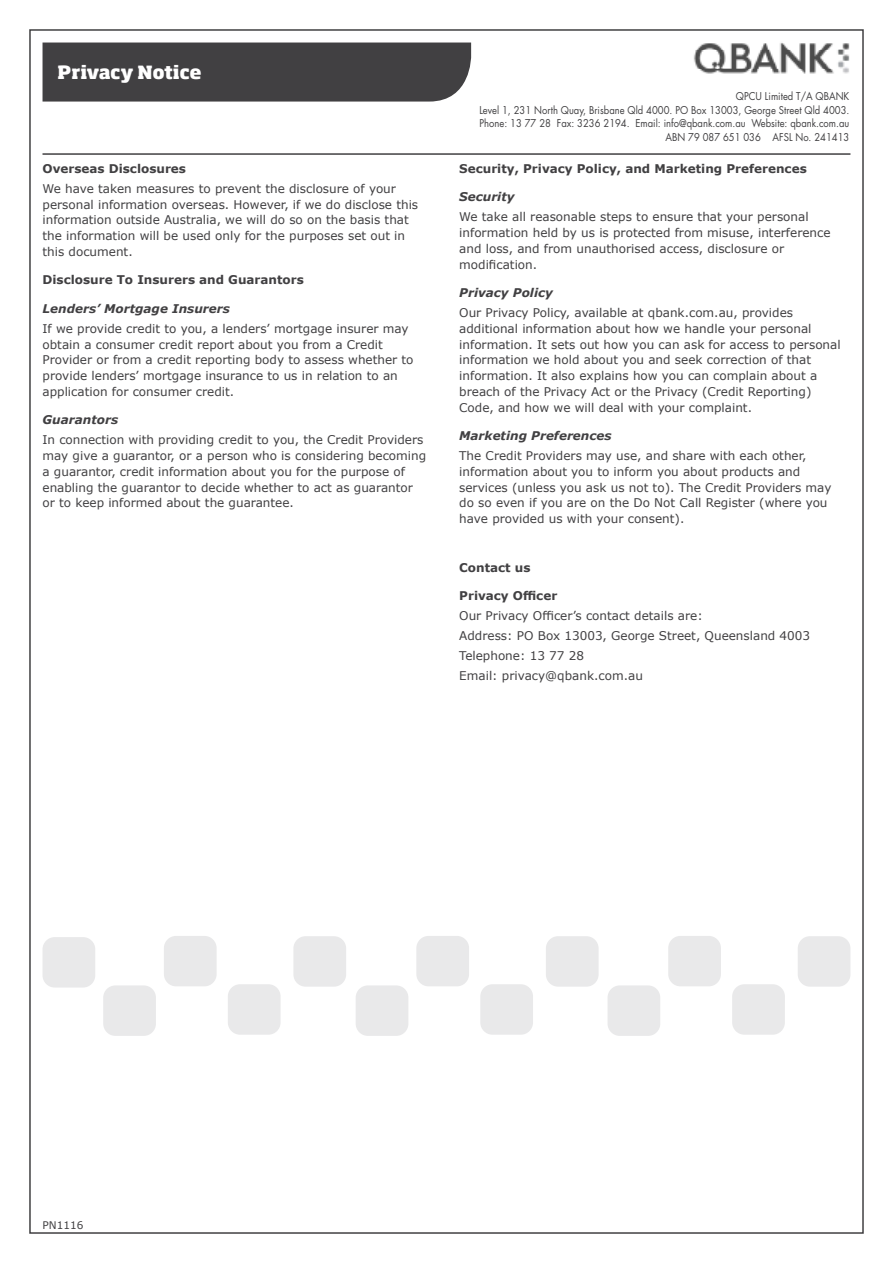
<style>
.page{position:relative;width:893px;height:1263px;background:#fff}
.page>*{position:absolute;margin:0;border:0;box-sizing:border-box;transform-origin:0 0}
.t1{font:800 18px "Soho Std";letter-spacing:-.025em;color:#fff}
.t2{font:12px/15.8px "Verdana";color:#414042}
.t3{font:700 12px "Verdana";color:#414042}
.t4{font:italic 700 12px "Verdana";color:#414042}
.t5{font:10.5px/13.5px "Futura Std";color:#414042;text-align:right;scale:.9 1}
.t6{font:10.5px "Verdana";color:#414042}
</style>
<div class="page">
<img style="left:693px;top:42px;width:157px;height:32px">
<div style="left:43px;top:43px;width:428px;height:59px;background:#414042"></div>
<hr style="left:43px;top:153px;width:807px;height:2px;background:#414042">
<div style="left:164px;top:936px;width:53px;height:50px;background:#e9e9ea;border-radius:12px"></div>
<div style="left:228px;top:984px;width:53px;height:51px;background:#e9e9ea;border-radius:12px"></div>
<div style="left:293px;top:936px;width:53px;height:51px;background:#e9e9ea;border-radius:12px"></div>
<div style="left:43px;top:937px;width:52px;height:50px;background:#e9e9ea;border-radius:12px"></div>
<div style="left:103px;top:985px;width:53px;height:51px;background:#e9e9ea;border-radius:12px"></div>
<div style="left:416px;top:936px;width:53px;height:50px;background:#e9e9ea;border-radius:12px"></div>
<div style="left:480px;top:984px;width:53px;height:51px;background:#e9e9ea;border-radius:12px"></div>
<div style="left:546px;top:936px;width:53px;height:51px;background:#e9e9ea;border-radius:12px"></div>
<div style="left:356px;top:985px;width:52px;height:51px;background:#e9e9ea;border-radius:12px"></div>
<div style="left:668px;top:936px;width:53px;height:50px;background:#e9e9ea;border-radius:12px"></div>
<div style="left:732px;top:984px;width:53px;height:51px;background:#e9e9ea;border-radius:12px"></div>
<div style="left:798px;top:936px;width:52px;height:51px;background:#e9e9ea;border-radius:12px"></div>
<div style="left:607px;top:985px;width:53px;height:51px;background:#e9e9ea;border-radius:12px"></div>
<h1 class="t1" style="left:57px;top:61px;width:145px">Privacy Notice</h1>
<p class="t3" style="left:43px;top:160px;width:145px">Overseas Disclosures</p>
<p class="t2" style="left:43px;top:181px;width:377px">We have taken measures to prevent the disclosure of your personal information overseas. However, if we do disclose this information outside Australia, we will do so on the basis that the information will be used only for the purposes set out in this document.</p>
<p class="t3" style="left:43px;top:271px;width:263px">Disclosure To Insurers and Guarantors</p>
<p class="t4" style="left:43px;top:300px;width:189px">Lenders’ Mortgage Insurers</p>
<p class="t2" style="left:43px;top:321px;width:373px">If we provide credit to you, a lenders’ mortgage insurer may obtain a consumer credit report about you from a Credit Provider or from a credit reporting body to assess whether to provide lenders’ mortgage insurance to us in relation to an application for consumer credit.</p>
<p class="t4" style="left:43px;top:411px;width:77px">Guarantors</p>
<p class="t2" style="left:43px;top:432px;width:385px">In connection with providing credit to you, the Credit Providers may give a guarantor, or a person who is considering becoming a guarantor, credit information about you for the purpose of enabling the guarantor to decide whether to act as guarantor or to keep informed about the guarantee.</p>
<p class="t5" style="left:479px;top:90px;width:413px">QPCU Limited T/A QBANK<br>Level 1, 231 North Quay, Brisbane Qld 4000. PO Box 13003, George Street Qld 4003.<br>Phone: 13 77 28 Fax: 3236 2194. Email: info@qbank.com.au Website: qbank.com.au ABN 79 087 651 036 AFSL No. 241413</p>
<p class="t3" style="left:459px;top:160px;width:349px">Security, Privacy Policy, and Marketing Preferences</p>
<p class="t4" style="left:459px;top:189px;width:57px">Security</p>
<p class="t2" style="left:459px;top:209px;width:373px">We take all reasonable steps to ensure that your personal information held by us is protected from misuse, interference and loss, and from unauthorised access, disclosure or modification.</p>
<p class="t4" style="left:459px;top:284px;width:95px">Privacy Policy</p>
<p class="t2" style="left:459px;top:305px;width:383px">Our Privacy Policy, available at qbank.com.au, provides additional information about how we handle your personal information. It sets out how you can ask for access to personal information we hold about you and seek correction of that information. It also explains how you can complain about a breach of the Privacy Act or the Privacy (Credit Reporting)<br>Code, and how we will deal with your complaint.</p>
<p class="t4" style="left:459px;top:427px;width:154px">Marketing Preferences</p>
<p class="t2" style="left:459px;top:448px;width:374px">The Credit Providers may use, and share with each other, information about you to inform you about products and services (unless you ask us not to). The Credit Providers may do so even if you are on the Do Not Call Register (where you have provided us with your consent).</p>
<p class="t3" style="left:459px;top:559px;width:73px">Contact us</p>
<p class="t3" style="left:459px;top:587px;width:100px">Privacy Officer</p>
<p class="t2" style="left:459px;top:606px;width:352px;line-height:20px">Our Privacy Officer’s contact details are:<br>Address: PO Box 13003, George Street, Queensland 4003<br>Telephone: 13 77 28<br>Email: privacy@qbank.com.au</p>
<p class="t6" style="left:43px;top:1218px;width:42px">PN1116</p>
</div>
